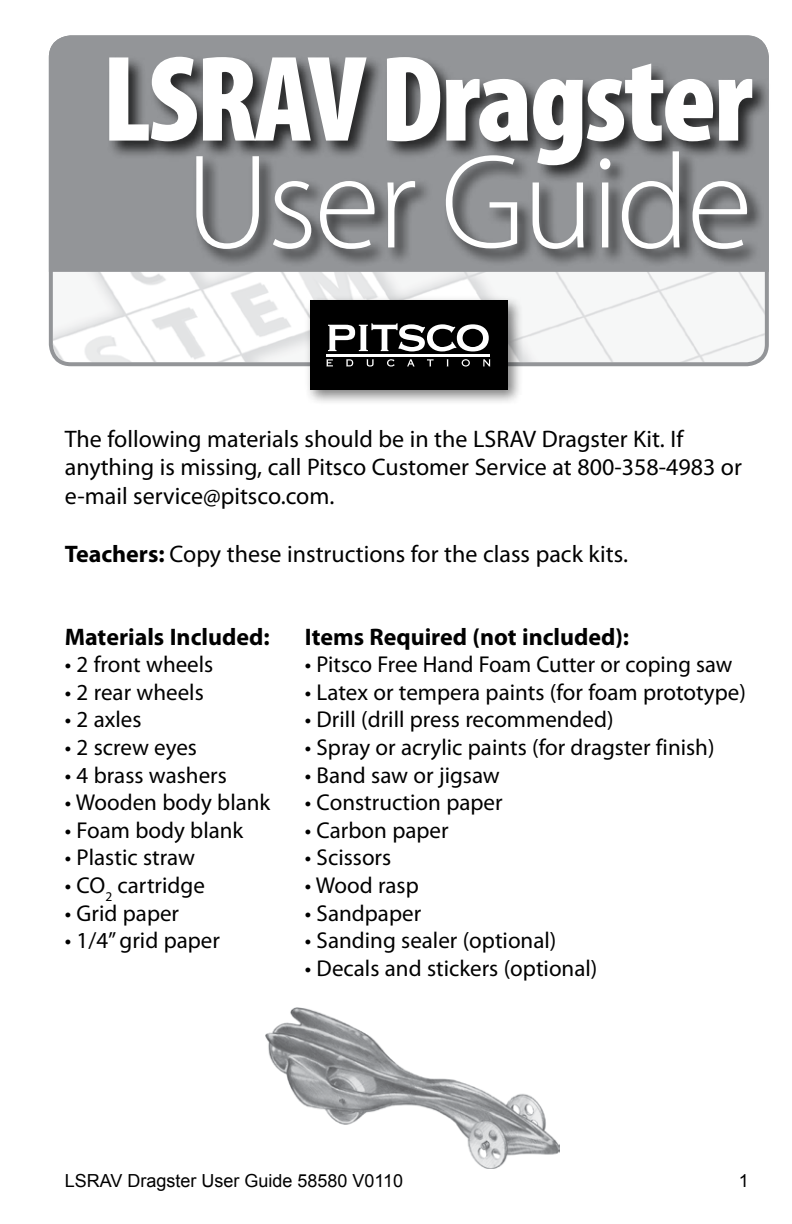
<style>
.page{position:relative;width:792px;height:1224px;background:#fff}
.page>*{position:absolute;margin:0;border:0;box-sizing:border-box;transform-origin:0 0}
.t1{font:300 135.4px "Myriad Pro";letter-spacing:-.02em;color:#fff}
.t2{font:900 condensed 123.4px "Myriad Pro";letter-spacing:-.02em;color:#fff}
.t3{font:24px/28.8px "Myriad Pro";color:#000}
.t4{font:700 24px "Myriad Pro";color:#000}
.t5{font:23px "Myriad Pro";color:#000}
.t6{font:18px "Arial";color:#000}
.s1{font-weight:700}
</style>
<div class="page">
<img style="left:54px;top:274px;width:710px;height:87px">
<svg style="left:48px;top:35px;width:721px;height:239px;background:#989a9d"></svg>
<div style="left:107px;top:54px;width:664px;height:130px;background:#000;opacity:.75"></div>
<div style="left:193px;top:150px;width:573px;height:118px;background:#000;opacity:.75"></div>
<div style="left:304px;top:295px;width:220px;height:111px;background:#000;opacity:.5"></div>
<div style="left:310px;top:301px;width:198px;height:89px;background:#000"></div>
<hr style="left:327px;top:354px;width:163px;height:2px;background:#fff">
<svg style="left:326px;top:359px;width:164px;height:8px"></svg>
<svg style="left:328px;top:323px;width:161px;height:28px"></svg>
<img style="left:266px;top:1007px;width:294px;height:161px">
<h2 class="t2" style="left:102px;top:20px;width:652px">LSRAV Dragster</h2>
<h1 class="t1" style="left:185px;top:121px;width:569px">User Guide</h1>
<p class="t3" style="left:65px;top:424px;width:679px">The following materials should be in the LSRAV Dragster Kit. If anything is missing, call Pitsco Customer Service at 800-358-4983 or e-mail service@pitsco.com.</p>
<p class="t3" style="left:65px;top:539px;width:565px"><span class="s1">Teachers:</span> Copy these instructions for the class pack kits.</p>
<p class="t4" style="left:65px;top:621px;width:206px">Materials Included:</p>
<p class="t4" style="left:305px;top:621px;width:326px">Items Required (not included):</p>
<p class="t5" style="left:65px;top:650px;width:150px">• 2 front wheels</p>
<p class="t5" style="left:305px;top:650px;width:429px">• Pitsco Free Hand Foam Cutter or coping saw</p>
<p class="t5" style="left:65px;top:678px;width:141px">• 2 rear wheels</p>
<p class="t5" style="left:305px;top:678px;width:443px">• Latex or tempera paints (for foam prototype)</p>
<p class="t5" style="left:65px;top:705px;width:78px">• 2 axles</p>
<p class="t5" style="left:305px;top:705px;width:310px">• Drill (drill press recommended)</p>
<p class="t5" style="left:65px;top:733px;width:134px">• 2 screw eyes</p>
<p class="t5" style="left:305px;top:733px;width:411px">• Spray or acrylic paints (for dragster finish)</p>
<p class="t5" style="left:65px;top:761px;width:164px">• 4 brass washers</p>
<p class="t5" style="left:305px;top:761px;width:197px">• Band saw or jigsaw</p>
<p class="t5" style="left:65px;top:788px;width:207px">• Wooden body blank</p>
<p class="t5" style="left:305px;top:788px;width:199px">• Construction paper</p>
<p class="t5" style="left:65px;top:816px;width:180px">• Foam body blank</p>
<p class="t5" style="left:305px;top:816px;width:145px">• Carbon paper</p>
<p class="t5" style="left:65px;top:843px;width:132px">• Plastic straw</p>
<p class="t5" style="left:305px;top:843px;width:88px">• Scissors</p>
<p class="t5" style="left:65px;top:871px;width:142px">• CO<sub>2</sub> cartridge</p>
<p class="t5" style="left:305px;top:871px;width:115px">• Wood rasp</p>
<p class="t5" style="left:65px;top:899px;width:116px">• Grid paper</p>
<p class="t5" style="left:305px;top:899px;width:118px">• Sandpaper</p>
<p class="t5" style="left:65px;top:926px;width:157px">• 1/4” grid paper</p>
<p class="t5" style="left:305px;top:926px;width:253px">• Sanding sealer (optional)</p>
<p class="t5" style="left:305px;top:954px;width:294px">• Decals and stickers (optional)</p>
<p class="t6" style="left:65px;top:1169px;width:340px">LSRAV Dragster User Guide 58580 V0110</p>
<p class="t6" style="left:739px;top:1169px;width:12px">1</p>
</div>
